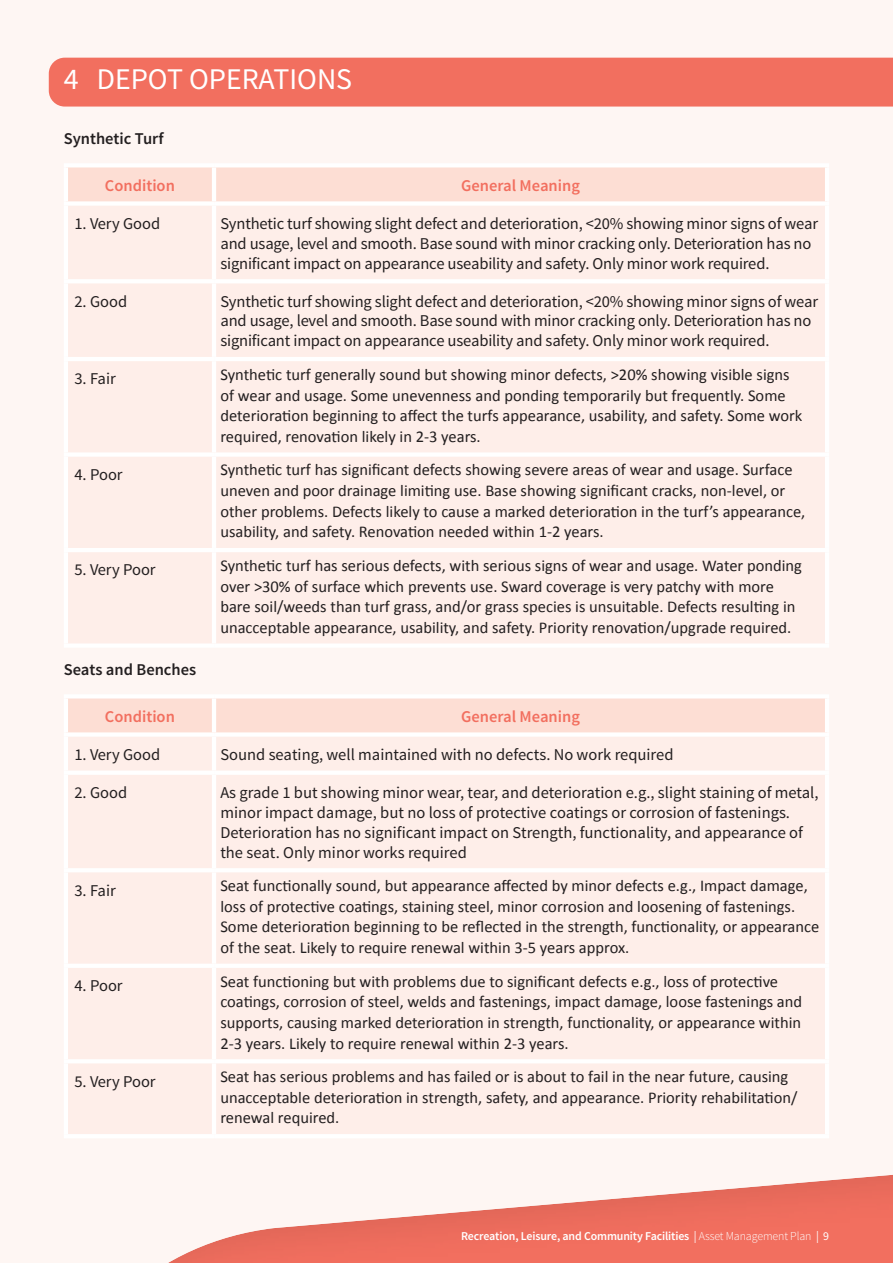
<style>
.page{position:relative;width:893px;height:1263px;background:#feeee9}
.page>*{position:absolute;margin:0;border:0;box-sizing:border-box;transform-origin:0 0}
.t1{font:30px "Source Sans Pro";color:#fff}
.t2{font:16.5px/20.7px "Calibri";color:#231f20}
.t3{font:16.5px/19.8px "Source Sans Pro";letter-spacing:-.01em;color:#231f20}
.t4{font:600 16.5px "Source Sans Pro";color:#f26f5f}
.t5{font:600 16.5px "Source Sans Pro";color:#231f20}
.t6{font:600 12px "Source Sans Pro";letter-spacing:-.01em;color:#fff}
.s1{font-weight:400}
.s2{font-weight:300}
</style>
<div class="page">
<div style="left:68px;top:167px;width:757px;height:34px;background:#fdded4"></div>
<hr style="left:64px;top:163px;width:150px;height:4px;background:#fff">
<hr style="left:214px;top:163px;width:615px;height:4px;background:#fff">
<div style="left:64px;top:201px;width:150px;height:5px;background:#fff"></div>
<div style="left:214px;top:201px;width:615px;height:5px;background:#fff"></div>
<hr style="left:64px;top:279px;width:150px;height:4px;background:#fff">
<hr style="left:214px;top:279px;width:615px;height:4px;background:#fff">
<hr style="left:64px;top:357px;width:150px;height:4px;background:#fff">
<hr style="left:214px;top:357px;width:615px;height:4px;background:#fff">
<div style="left:64px;top:452px;width:150px;height:5px;background:#fff"></div>
<div style="left:214px;top:452px;width:615px;height:5px;background:#fff"></div>
<hr style="left:64px;top:548px;width:150px;height:4px;background:#fff">
<hr style="left:214px;top:548px;width:615px;height:4px;background:#fff">
<div style="left:64px;top:643px;width:150px;height:5px;background:#fff"></div>
<div style="left:214px;top:643px;width:615px;height:5px;background:#fff"></div>
<hr style="left:64px;top:167px;width:4px;height:34px;background:#fff">
<hr style="left:212px;top:167px;width:4px;height:34px;background:#fff">
<hr style="left:825px;top:167px;width:4px;height:34px;background:#fff">
<hr style="left:64px;top:206px;width:4px;height:73px;background:#fff">
<hr style="left:212px;top:206px;width:4px;height:73px;background:#fff">
<hr style="left:825px;top:206px;width:4px;height:73px;background:#fff">
<hr style="left:64px;top:283px;width:4px;height:74px;background:#fff">
<hr style="left:212px;top:283px;width:4px;height:74px;background:#fff">
<hr style="left:825px;top:283px;width:4px;height:74px;background:#fff">
<hr style="left:64px;top:361px;width:4px;height:91px;background:#fff">
<hr style="left:212px;top:361px;width:4px;height:91px;background:#fff">
<hr style="left:825px;top:361px;width:4px;height:91px;background:#fff">
<hr style="left:64px;top:457px;width:4px;height:91px;background:#fff">
<hr style="left:212px;top:457px;width:4px;height:91px;background:#fff">
<hr style="left:825px;top:457px;width:4px;height:91px;background:#fff">
<hr style="left:64px;top:552px;width:4px;height:91px;background:#fff">
<hr style="left:212px;top:552px;width:4px;height:91px;background:#fff">
<hr style="left:825px;top:552px;width:4px;height:91px;background:#fff">
<div style="left:68px;top:699px;width:757px;height:33px;background:#fdded4"></div>
<hr style="left:64px;top:694px;width:150px;height:4px;background:#fff">
<hr style="left:214px;top:694px;width:615px;height:4px;background:#fff">
<div style="left:64px;top:732px;width:150px;height:5px;background:#fff"></div>
<div style="left:214px;top:732px;width:615px;height:5px;background:#fff"></div>
<div style="left:64px;top:770px;width:150px;height:5px;background:#fff"></div>
<div style="left:214px;top:770px;width:615px;height:5px;background:#fff"></div>
<hr style="left:64px;top:868px;width:150px;height:4px;background:#fff">
<hr style="left:214px;top:868px;width:615px;height:4px;background:#fff">
<hr style="left:64px;top:964px;width:150px;height:4px;background:#fff">
<hr style="left:214px;top:964px;width:615px;height:4px;background:#fff">
<hr style="left:64px;top:1059px;width:150px;height:4px;background:#fff">
<hr style="left:214px;top:1059px;width:615px;height:4px;background:#fff">
<hr style="left:64px;top:1134px;width:150px;height:4px;background:#fff">
<hr style="left:214px;top:1134px;width:615px;height:4px;background:#fff">
<hr style="left:64px;top:698px;width:4px;height:34px;background:#fff">
<hr style="left:212px;top:698px;width:4px;height:34px;background:#fff">
<hr style="left:825px;top:698px;width:4px;height:34px;background:#fff">
<hr style="left:64px;top:737px;width:4px;height:33px;background:#fff">
<hr style="left:212px;top:737px;width:4px;height:33px;background:#fff">
<hr style="left:825px;top:737px;width:4px;height:33px;background:#fff">
<hr style="left:64px;top:775px;width:4px;height:93px;background:#fff">
<hr style="left:212px;top:775px;width:4px;height:93px;background:#fff">
<hr style="left:825px;top:775px;width:4px;height:93px;background:#fff">
<hr style="left:64px;top:872px;width:4px;height:92px;background:#fff">
<hr style="left:212px;top:872px;width:4px;height:92px;background:#fff">
<hr style="left:825px;top:872px;width:4px;height:92px;background:#fff">
<hr style="left:64px;top:968px;width:4px;height:91px;background:#fff">
<hr style="left:212px;top:968px;width:4px;height:91px;background:#fff">
<hr style="left:825px;top:968px;width:4px;height:91px;background:#fff">
<hr style="left:64px;top:1063px;width:4px;height:71px;background:#fff">
<hr style="left:212px;top:1063px;width:4px;height:71px;background:#fff">
<hr style="left:825px;top:1063px;width:4px;height:71px;background:#fff">
<div style="left:49px;top:58px;width:844px;height:49px;background:#f26f5f"></div>
<div style="left:63px;top:1157px;width:830px;height:106px;background:#231f20;opacity:.75"></div>
<h1 class="t1" style="left:64px;top:61px;width:290px">4 DEPOT OPERATIONS</h1>
<p class="t5" style="left:64px;top:129px;width:101px">Synthetic Turf</p>
<p class="t4" style="left:105px;top:175px;width:71px">Condition</p>
<p class="t4" style="left:461px;top:175px;width:120px">General Meaning</p>
<p class="t3" style="left:74px;top:214px;width:87px">1. Very Good</p>
<p class="t3" style="left:220px;top:214px;width:599px">Synthetic turf showing slight defect and deterioration, &lt;20% showing minor signs of wear and usage, level and smooth. Base sound with minor cracking only. Deterioration has no significant impact on appearance useability and safety. Only minor work required.</p>
<p class="t3" style="left:74px;top:292px;width:54px">2. Good</p>
<p class="t3" style="left:220px;top:292px;width:599px">Synthetic turf showing slight defect and deterioration, &lt;20% showing minor signs of wear and usage, level and smooth. Base sound with minor cracking only. Deterioration has no significant impact on appearance useability and safety. Only minor work required.</p>
<p class="t3" style="left:74px;top:369px;width:43px">3. Fair</p>
<p class="t2" style="left:220px;top:364px;width:584px">Synthetic turf generally sound but showing minor defects, &gt;20% showing visible signs of wear and usage. Some unevenness and ponding temporarily but frequently. Some deterioration beginning to affect the turfs appearance, usability, and safety. Some work required, renovation likely in 2-3 years.</p>
<p class="t3" style="left:74px;top:465px;width:50px">4. Poor</p>
<p class="t2" style="left:220px;top:460px;width:586px">Synthetic turf has significant defects showing severe areas of wear and usage. Surface uneven and poor drainage limiting use. Base showing significant cracks, non-level, or other problems. Defects likely to cause a marked deterioration in the turf’s appearance, usability, and safety. Renovation needed within 1-2 years.</p>
<p class="t3" style="left:74px;top:560px;width:83px">5. Very Poor</p>
<p class="t2" style="left:220px;top:555px;width:583px">Synthetic turf has serious defects, with serious signs of wear and usage. Water ponding over &gt;30% of surface which prevents use. Sward coverage is very patchy with more bare soil/weeds than turf grass, and/or grass species is unsuitable. Defects resulting in unacceptable appearance, usability, and safety. Priority renovation/upgrade required.</p>
<p class="t5" style="left:64px;top:659px;width:134px">Seats and Benches</p>
<p class="t4" style="left:105px;top:706px;width:71px">Condition</p>
<p class="t4" style="left:461px;top:706px;width:120px">General Meaning</p>
<p class="t3" style="left:74px;top:745px;width:87px">1. Very Good</p>
<p class="t3" style="left:220px;top:745px;width:455px">Sound seating, well maintained with no defects. No work required</p>
<p class="t3" style="left:74px;top:783px;width:54px">2. Good</p>
<p class="t3" style="left:220px;top:783px;width:600px">As grade 1 but showing minor wear, tear, and deterioration e.g., slight staining of metal, minor impact damage, but no loss of protective coatings or corrosion of fastenings.<br>Deterioration has no significant impact on Strength, functionality, and appearance of the seat. Only minor works required</p>
<p class="t3" style="left:74px;top:880px;width:43px">3. Fair</p>
<p class="t2" style="left:220px;top:875px;width:600px">Seat functionally sound, but appearance affected by minor defects e.g., Impact damage, loss of protective coatings, staining steel, minor corrosion and loosening of fastenings.<br>Some deterioration beginning to be reflected in the strength, functionality, or appearance of the seat. Likely to require renewal within 3-5 years approx.</p>
<p class="t3" style="left:74px;top:976px;width:50px">4. Poor</p>
<p class="t2" style="left:220px;top:971px;width:583px">Seat functioning but with problems due to significant defects e.g., loss of protective coatings, corrosion of steel, welds and fastenings, impact damage, loose fastenings and supports, causing marked deterioration in strength, functionality, or appearance within 2-3 years. Likely to require renewal within 2-3 years.</p>
<p class="t3" style="left:74px;top:1071px;width:83px">5. Very Poor</p>
<p class="t2" style="left:220px;top:1066px;width:579px">Seat has serious problems and has failed or is about to fail in the near future, causing unacceptable deterioration in strength, safety, and appearance. Priority rehabilitation/ renewal required.</p>
<p class="t6" style="left:461px;top:1228px;width:370px">Recreation, Leisure, and Community Facilities <span class="s1">|</span> <span class="s2">Asset Management Plan</span> <span class="s1">| 9</span></p>
</div>
